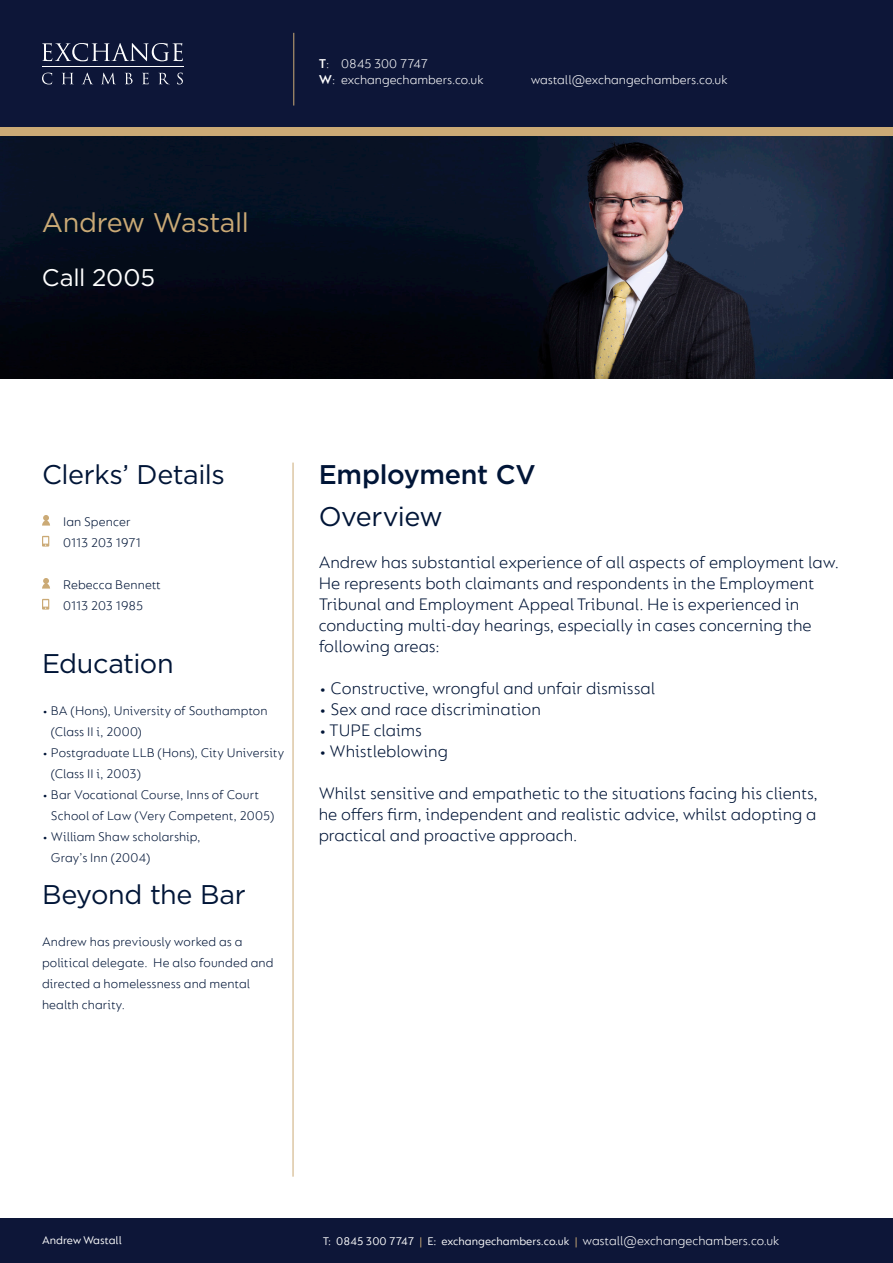
<style>
.page{position:relative;width:893px;height:1263px;background:#fff}
.page>*{position:absolute;margin:0;border:0;box-sizing:border-box;transform-origin:0 0}
.t1{font:27px "Gotham";letter-spacing:-.015em;color:#001537}
.t2{font:27px "Gotham";letter-spacing:-.015em;color:#cbaa76}
.t3{font:500 27px "Gotham";letter-spacing:-.01em;color:#001537}
.t4{font:24px "Gotham";letter-spacing:-.01em;color:#fff}
.t5{font:300 18px/21px "FS Lucas";color:#001537}
.t6{font:300 13.5px/21px "FS Lucas";letter-spacing:.005em;color:#001537}
.t7{font:300 13.5px/16.2px "FS Lucas";color:#fff}
.t8{font:12px "FS Lucas";color:#fff}
.s1{font-weight:600}
.s2{color:#cbaa76}
</style>
<div class="page">
<div style="left:0;top:64px;width:893px;height:72px;background:#cbaa76"></div>
<div style="left:0;top:0;width:893px;height:127px;background:#0d1638"></div>
<div style="left:0;top:1219px;width:893px;height:44px;background:#0d1638"></div>
<hr style="left:42px;top:67px;width:142px;height:1px;background:#fff">
<svg style="left:42px;top:43px;width:141px;height:18px"></svg>
<svg style="left:42px;top:73px;width:10px;height:11px"></svg>
<svg style="left:62px;top:73px;width:11px;height:11px"></svg>
<svg style="left:82px;top:73px;width:11px;height:11px"></svg>
<svg style="left:102px;top:73px;width:13px;height:11px"></svg>
<svg style="left:125px;top:73px;width:8px;height:11px"></svg>
<svg style="left:142px;top:73px;width:7px;height:11px"></svg>
<svg style="left:159px;top:73px;width:10px;height:11px"></svg>
<svg style="left:177px;top:73px;width:6px;height:11px"></svg>
<hr style="left:293px;top:33px;width:1px;height:73px;background:#cbaa76">
<hr style="left:293px;top:463px;width:1px;height:714px;background:#cbaa76">
<img style="left:0;top:136px;width:893px;height:242px">
<svg style="left:42px;top:536px;width:7px;height:11px"></svg>
<svg style="left:42px;top:599px;width:7px;height:11px"></svg>
<svg style="left:42px;top:515px;width:8px;height:11px"></svg>
<svg style="left:42px;top:578px;width:8px;height:11px"></svg>
<p class="t2" style="left:42px;top:205px;width:208px">Andrew Wastall</p>
<p class="t4" style="left:42px;top:262px;width:115px">Call 2005</p>
<p class="t7" style="left:319px;top:55px;width:166px"><span class="s1">T</span>: 0845 300 7747<br><span class="s1">W</span>: exchangechambers.co.uk</p>
<p class="t7" style="left:531px;top:71px;width:198px">wastall@exchangechambers.co.uk</p>
<p class="t1" style="left:42px;top:457px;width:184px">Clerks’ Details</p>
<p class="t6" style="left:63px;top:510px;width:69px">Ian Spencer</p>
<p class="t6" style="left:63px;top:531px;width:80px">0113 203 1971</p>
<p class="t6" style="left:63px;top:573px;width:99px">Rebecca Bennett<br>0113 203 1985</p>
<p class="t1" style="left:42px;top:646px;width:133px">Education</p>
<p class="t6" style="left:51px;top:699px;width:218px;text-indent:-9px">• BA (Hons), University of Southampton (Class II i, 2000)</p>
<p class="t6" style="left:51px;top:741px;width:235px;text-indent:-9px">• Postgraduate LLB (Hons), City University (Class II i, 2003)</p>
<p class="t6" style="left:51px;top:783px;width:225px;text-indent:-9px">• Bar Vocational Course, Inns of Court<br>School of Law (Very Competent, 2005)</p>
<p class="t6" style="left:51px;top:825px;width:151px;text-indent:-9px">• William Shaw scholarship,<br>Gray’s Inn (2004)</p>
<p class="t1" style="left:42px;top:877px;width:205px">Beyond the Bar</p>
<p class="t6" style="left:42px;top:930px;width:233px">Andrew has previously worked as a political delegate. He also founded and directed a homelessness and mental health charity.</p>
<p class="t3" style="left:319px;top:456px;width:219px">Employment CV</p>
<p class="t1" style="left:319px;top:499px;width:126px">Overview</p>
<p class="t5" style="left:319px;top:551px;width:522px">Andrew has substantial experience of all aspects of employment law.<br>He represents both claimants and respondents in the Employment Tribunal and Employment Appeal Tribunal. He is experienced in conducting multi-day hearings, especially in cases concerning the following areas:</p>
<p class="t5" style="left:319px;top:677px;width:338px">• Constructive, wrongful and unfair dismissal</p>
<p class="t5" style="left:319px;top:698px;width:224px">• Sex and race discrimination</p>
<p class="t5" style="left:319px;top:719px;width:105px">• TUPE claims</p>
<p class="t5" style="left:319px;top:740px;width:131px">• Whistleblowing</p>
<p class="t5" style="left:319px;top:782px;width:501px;text-align:justify">Whilst sensitive and empathetic to the situations facing his clients, he offers firm, independent and realistic advice, whilst adopting a practical and proactive approach.</p>
<p class="t7" style="left:583px;top:1233px;width:198px">wastall@exchangechambers.co.uk</p>
<p class="t8" style="left:42px;top:1233px;width:81px">Andrew Wastall</p>
<p class="t8" style="left:323px;top:1235px;width:256px">T: 0845 300 7747 <span class="s2">|</span> E: exchangechambers.co.uk <span class="s2">|</span></p>
</div>
